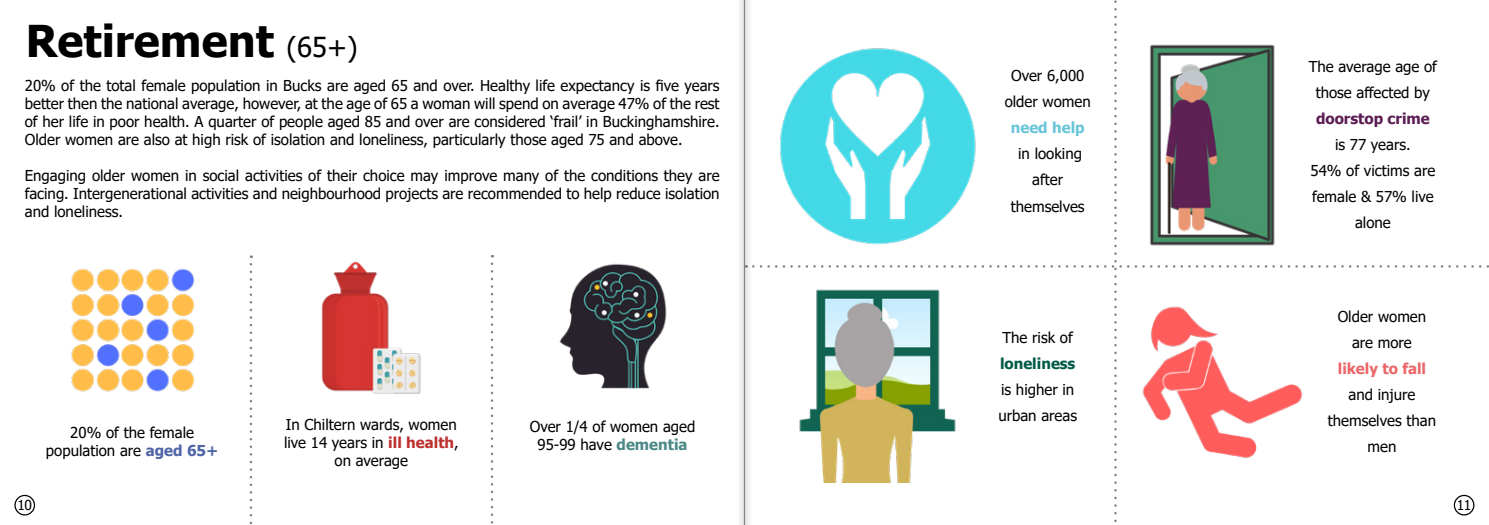
<style>
.page{position:relative;width:1489px;height:525px;background:#fff}
.page>*{position:absolute;margin:0;border:0;box-sizing:border-box;transform-origin:0 0}
.t1{font:700 43.75px "Tahoma";color:#000}
.t2{font:15px/26px "Tahoma";color:#000;text-align:center}
.t3{font:700 15px "Tahoma";color:#5b1d53}
.t4{font:700 15px "Tahoma";color:#eb6669}
.t5{font:700 15px "Tahoma";color:#005b46}
.t6{font:700 15px "Tahoma";color:#6ac5d8}
.t7{font:13.75px "Tahoma";color:#000}
.s1{font-weight:400;font-size:27.5px}
.s2{font-weight:700;color:#5065a7}
.s3{font-weight:700;color:#bc312e}
.s4{font-weight:700;color:#4b8987}
</style>
<div class="page">
<div style="left:14px;top:494px;width:21px;height:21px;border:1px solid #000;border-radius:50%"></div>
<svg style="left:753px;top:0;width:736px;height:522px"></svg>
<svg style="left:250px;top:264px;width:2px;height:260px"></svg>
<svg style="left:490px;top:263px;width:3px;height:261px"></svg>
<img style="left:71px;top:268px;width:124px;height:124px">
<img style="left:321px;top:261px;width:100px;height:133px">
<img style="left:559px;top:263px;width:108px;height:126px">
<img style="left:772px;top:41px;width:209px;height:209px">
<img style="left:1145px;top:41px;width:134px;height:209px">
<img style="left:1137px;top:300px;width:169px;height:168px">
<img style="left:777px;top:282px;width:199px;height:200px">
<div style="left:737px;top:0;width:15px;height:524px;background:#000;opacity:.75"></div>
<hr style="left:743px;top:0;width:2px;height:524px;background:#878787">
<h1 class="t1" style="left:26px;top:11px;width:333px">Retirement <span class="s1">(65+)</span></h1>
<p class="t2" style="left:25px;top:78px;width:696px;line-height:18px;text-align:justify">20% of the total female population in Bucks are aged 65 and over. Healthy life expectancy is five years better then the national average, however, at the age of 65 a woman will spend on average 47% of the rest of her life in poor health. A quarter of people aged 85 and over are considered ‘frail’ in Buckinghamshire.<br>Older women are also at high risk of isolation and loneliness, particularly those aged 75 and above.</p>
<p class="t2" style="left:25px;top:168px;width:696px;line-height:18px;text-align:justify">Engaging older women in social activities of their choice may improve many of the conditions they are facing. Intergenerational activities and neighbourhood projects are recommended to help reduce isolation and loneliness.</p>
<p class="t2" style="left:46px;top:424px;width:174px;line-height:18px">20% of the female population are <span class="s2">aged 65+</span></p>
<p class="t2" style="left:284px;top:416px;width:176px;line-height:18px">In Chiltern wards, women live 14 years in <span class="s3">ill health</span>, on average</p>
<p class="t2" style="left:529px;top:418px;width:167px;line-height:18px">Over 1/4 of women aged<br>95-99 have <span class="s4">dementia</span></p>
<p class="t2" style="left:1004px;top:64px;width:87px">Over 6,000 older women</p>
<p class="t6" style="left:1010px;top:117px;width:75px">need help</p>
<p class="t2" style="left:1010px;top:142px;width:75px">in looking after themselves</p>
<p class="t2" style="left:1002px;top:325px;width:72px">The risk of</p>
<p class="t5" style="left:999px;top:352px;width:77px">loneliness</p>
<p class="t2" style="left:998px;top:377px;width:80px;text-align:left">is higher in urban areas</p>
<p class="t2" style="left:1308px;top:54px;width:130px">The average age of those affected by</p>
<p class="t3" style="left:1315px;top:108px;width:115px">doorstop crime</p>
<p class="t2" style="left:1310px;top:132px;width:126px">is 77 years.<br>54% of victims are female &amp; 57% live alone</p>
<p class="t2" style="left:1337px;top:304px;width:90px">Older women are more</p>
<p class="t4" style="left:1337px;top:358px;width:90px">likely to fall</p>
<p class="t2" style="left:1327px;top:382px;width:110px">and injure themselves than men</p>
<p class="t7" style="left:18px;top:495px;width:16px">10</p>
<p class="t7" style="left:1456px;top:495px;width:16px">11</p>
</div>
